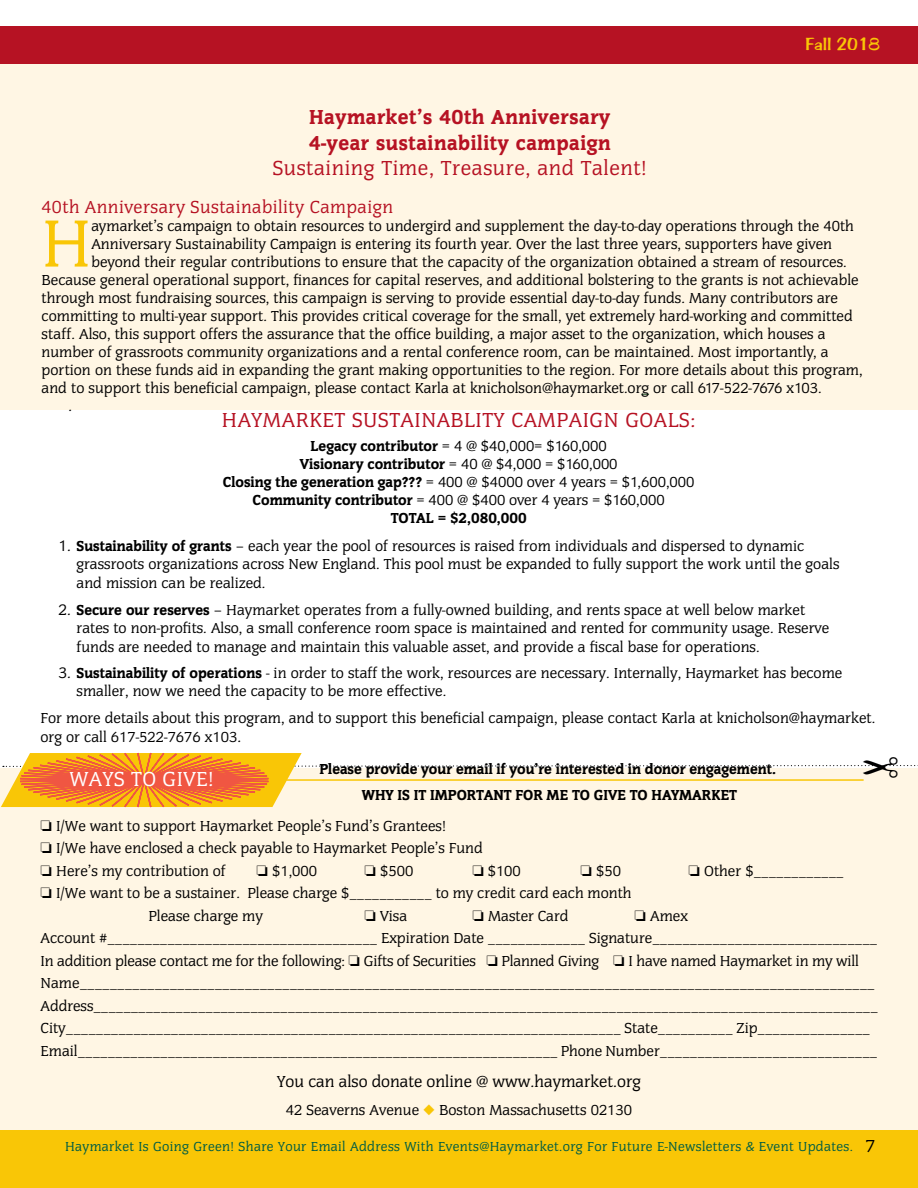
<style>
.page{position:relative;width:918px;height:1188px;background:#fff}
.page>*{position:absolute;margin:0;border:0;box-sizing:border-box;transform-origin:0 0}
.t1{font:69px "Congress LT Std";color:#f9c606}
.t2{font:21px "Congress LT Std";letter-spacing:.025em;color:#b61223}
.t3{font:900 21px/25.2px "Congress LT Std";letter-spacing:.025em;color:#b61223}
.t4{font:21px "Congress LT Std";letter-spacing:.025em;color:#fff}
.t5{font:18px "Congress LT Std";letter-spacing:.025em;color:#b61223}
.t6{font:18px "Arab Brushstroke LT Std";color:#f9c606}
.t7{font:16.5px "Congress LT Std";color:#000}
.t8{font:15px/22.5px "Congress LT Std";color:#000}
.t9{font:900 15px/18px "Congress LT Std";color:#000;text-align:center}
.t10{font:13.5px "Congress LT Std";letter-spacing:.025em;color:#005d44}
.s1{font-weight:400}
.s2{font-size:15.75px}
.s3{font-weight:900}
.s4{color:#f9c606}
.s5{font-size:18px;color:#000}
</style>
<div class="page">
<div style="left:0;top:64px;width:918px;height:346px;background:#fff6e4"></div>
<div style="left:0;top:768px;width:918px;height:420px;background:#fff6e4"></div>
<div style="left:0;top:1131px;width:918px;height:57px;background:#f9c606"></div>
<div style="left:0;top:26px;width:918px;height:37px;background:#b61223"></div>
<svg style="left:1px;top:752px;width:917px;height:56px"></svg>
<h2 class="t3" style="left:309px;top:105px;width:304px">Haymarket’s 40th Anniversary<br>4-year sustainability campaign</h2>
<h2 class="t2" style="left:273px;top:156px;width:376px">Sustaining Time, Treasure, and Talent!</h2>
<p class="t6" style="left:806px;top:34px;width:76px">Fall 2018</p>
<p class="t5" style="left:42px;top:196px;width:353px">40th Anniversary Sustainability Campaign</p>
<h1 class="t1" style="left:42px;top:204px;width:51px">H</h1>
<p class="t8" style="left:91px;top:214px;width:764px">aymarket’s campaign to obtain resources to undergird and supplement the day-to-day operations through the 40th</p>
<p class="t8" style="left:91px;top:232px;width:742px">Anniversary Sustainability Campaign is entering its fourth year. Over the last three years, supporters have given</p>
<p class="t8" style="left:91px;top:250px;width:757px">beyond their regular contributions to ensure that the capacity of the organization obtained a stream of resources.</p>
<p class="t8" style="left:42px;top:268px;width:819px">Because general operational support, finances for capital reserves, and additional bolstering to the grants is not achievable</p>
<p class="t8" style="left:42px;top:286px;width:798px">through most fundraising sources, this campaign is serving to provide essential day-to-day funds. Many contributors are</p>
<p class="t8" style="left:42px;top:304px;width:813px">committing to multi-year support. This provides critical coverage for the small, yet extremely hard-working and committed</p>
<p class="t8" style="left:42px;top:322px;width:786px">staff. Also, this support offers the assurance that the office building, a major asset to the organization, which houses a</p>
<p class="t8" style="left:42px;top:340px;width:789px">number of grassroots community organizations and a rental conference room, can be maintained. Most importantly, a</p>
<p class="t8" style="left:42px;top:358px;width:823px">portion on these funds aid in expanding the grant making opportunities to the region. For more details about this program,</p>
<p class="t8" style="left:42px;top:376px;width:782px">and to support this beneficial campaign, please contact Karla at knicholson@haymarket.org or call 617-522-7676 x103.</p>
<p class="t8" style="left:69px;top:394px;width:5px">.</p>
<h2 class="t2" style="left:222px;top:408px;width:475px">HAYMARKET SUSTAINABLITY CAMPAIGN GOALS:</h2>
<p class="t9" style="left:223px;top:437px;width:473px">Legacy contributor <span class="s1">= 4 @ $40,000= $160,000<br></span>Visionary contributor <span class="s1">= 40 @ $4,000 = $160,000<br></span>Closing the generation gap??? <span class="s1">= 400 @ $4000 over 4 years = $1,600,000<br></span>Community contributor <span class="s1">= 400 @ $400 over 4 years = $160,000<br></span>TOTAL = $2,080,000</p>
<p class="t8" style="left:77px;top:537px;width:764px;line-height:18.5px;text-indent:-18px"><span class="s2">1.</span> <span class="s3">Sustainability of grants</span> – each year the pool of resources is raised from individuals and dispersed to dynamic grassroots organizations across New England. This pool must be expanded to fully support the work until the goals and mission can be realized.</p>
<p class="t8" style="left:77px;top:601px;width:754px;line-height:18.5px;text-indent:-18px"><span class="s2">2.</span> <span class="s3">Secure our reserves</span> – Haymarket operates from a fully-owned building, and rents space at well below market rates to non-profits. Also, a small conference room space is maintained and rented for community usage. Reserve funds are needed to manage and maintain this valuable asset, and provide a fiscal base for operations.</p>
<p class="t8" style="left:77px;top:664px;width:767px;line-height:18px;text-indent:-18px"><span class="s2">3.</span> <span class="s3">Sustainability of operations</span> - in order to staff the work, resources are necessary. Internally, Haymarket has become smaller, now we need the capacity to be more effective.</p>
<p class="t8" style="left:41px;top:709px;width:836px;line-height:18.9px">For more details about this program, and to support this beneficial campaign, please contact Karla at knicholson@haymarket. org or call 617-522-7676 x103<span class="s2">.</span></p>
<p class="t9" style="left:319px;top:760px;width:458px">Please provide your email if you’re interested in donor engagement.</p>
<h2 class="t4" style="left:69px;top:767px;width:146px">WAYS TO GIVE!</h2>
<p class="t8" style="left:41px;top:814px;width:444px">❏ I/We want to support Haymarket People’s Fund’s Grantees!<br>❏ I/We have enclosed a check payable to Haymarket People’s Fund ❏ Here’s my contribution of</p>
<p class="t9" style="left:362px;top:786px;width:377px">WHY IS IT IMPORTANT FOR ME TO GIVE TO HAYMARKET</p>
<p class="t8" style="left:257px;top:859px;width:62px">❏ $1,000</p>
<p class="t8" style="left:365px;top:859px;width:50px">❏ $500</p>
<p class="t8" style="left:473px;top:859px;width:50px">❏ $100</p>
<p class="t8" style="left:581px;top:859px;width:42px">❏ $50</p>
<p class="t8" style="left:689px;top:859px;width:157px">❏ Other $____________</p>
<p class="t8" style="left:149px;top:882px;width:485px;text-indent:-108px">❏ I/We want to be a sustainer. Please charge $___________ to my credit card each month<br>Please charge my</p>
<p class="t8" style="left:365px;top:904px;width:44px">❏ Visa</p>
<p class="t8" style="left:473px;top:904px;width:98px">❏ Master Card</p>
<p class="t8" style="left:41px;top:904px;width:839px;text-indent:594px">❏ Amex<br>Account #____________________________________ Expiration Date _____________ Signature______________________________ In addition please contact me for the following: ❏ Gifts of Securities ❏ Planned Giving ❏ I have named Haymarket in my will Name__________________________________________________________________________________________________________ Address_________________________________________________________________________________________________________ City__________________________________________________________________________ State__________ Zip_______________ Email________________________________________________________________ Phone Number_____________________________</p>
<p class="t7" style="left:277px;top:1072px;width:365px">You can also donate online @ www.haymarket.org</p>
<p class="t8" style="left:286px;top:1098px;width:348px">42 Seaverns Avenue <span class="s4">◆</span> Boston Massachusetts 02130</p>
<p class="t10" style="left:65px;top:1139px;width:812px">Haymarket Is Going Green! Share Your Email Address With Events@Haymarket.org For Future E-Newsletters &amp; Event Updates. <span class="s5">7</span></p>
</div>
